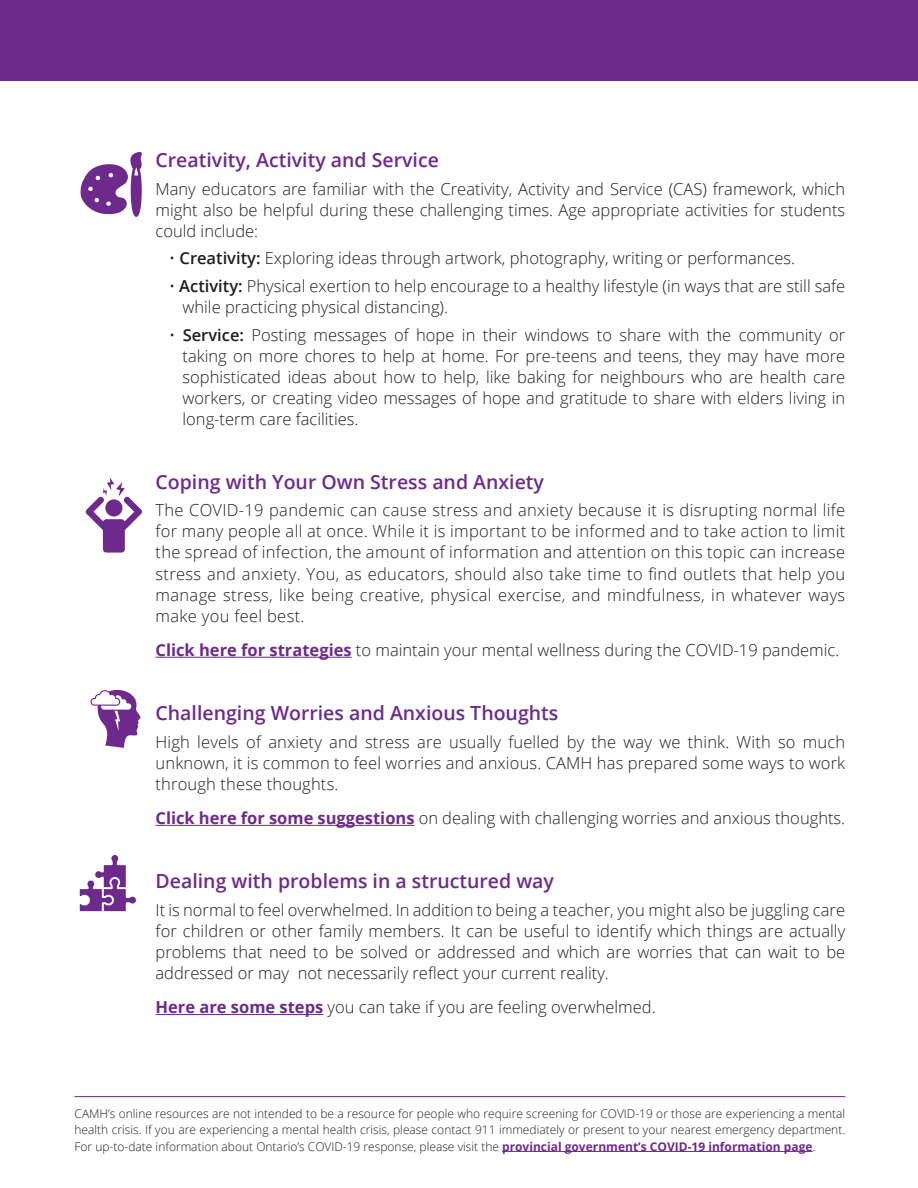
<style>
.page{position:relative;width:918px;height:1188px;background:#fff}
.page>*{position:absolute;margin:0;border:0;box-sizing:border-box;transform-origin:0 0}
.t1{font:600 19.5px "Open Sans";color:#6e298d}
.t2{font:300 16.5px/21px "Open Sans";color:#1e1e1e;text-align:justify}
.t3{font:300 12px/16.5px "Open Sans";color:#1e1e1e;text-align:justify}
.s1{font-weight:600}
.s2{font-weight:700;color:#6e298d}
</style>
<div class="page">
<hr style="left:156px;top:657px;width:196px;height:1px;background:#6e298d">
<hr style="left:156px;top:825px;width:259px;height:1px;background:#6e298d">
<hr style="left:156px;top:1014px;width:167px;height:1px;background:#6e298d">
<hr style="left:502px;top:1151px;width:311px;height:1px;background:#6e298d">
<hr style="left:75px;top:1096px;width:770px;height:1px;background:#6e298d">
<svg style="left:86px;top:477px;width:56px;height:76px"></svg>
<svg style="left:91px;top:689px;width:50px;height:59px"></svg>
<svg style="left:80px;top:855px;width:56px;height:56px"></svg>
<svg style="left:80px;top:152px;width:62px;height:65px"></svg>
<div style="left:0;top:0;width:918px;height:81px;background:#6e298d"></div>
<p class="t1" style="left:156px;top:146px;width:285px">Creativity, Activity and Service</p>
<p class="t2" style="left:156px;top:178px;width:691px">Many educators are familiar with the Creativity, Activity and Service (CAS) framework, which might also be helpful during these challenging times. Age appropriate activities for students could include:</p>
<p class="t2" style="left:169px;top:247px;width:628px">• <span class="s1">Creativity:</span> Exploring ideas through artwork, photography, writing or performances.</p>
<p class="t2" style="left:183px;top:275px;width:664px;text-indent:-13px">• <span class="s1">Activity:</span> Physical exertion to help encourage to a healthy lifestyle (in ways that are still safe while practicing physical distancing).</p>
<p class="t2" style="left:183px;top:324px;width:664px;text-indent:-13px">• <span class="s1">Service:</span> Posting messages of hope in their windows to share with the community or taking on more chores to help at home. For pre-teens and teens, they may have more sophisticated ideas about how to help, like baking for neighbours who are health care workers, or creating video messages of hope and gratitude to share with elders living in long-term care facilities.</p>
<p class="t1" style="left:156px;top:468px;width:390px">Coping with Your Own Stress and Anxiety</p>
<p class="t2" style="left:156px;top:500px;width:691px">The COVID-19 pandemic can cause stress and anxiety because it is disrupting normal life for many people all at once. While it is important to be informed and to take action to limit the spread of infection, the amount of information and attention on this topic can increase stress and anxiety. You, as educators, should also take time to find outlets that help you manage stress, like being creative, physical exercise, and mindfulness, in whatever ways make you feel best.</p>
<p class="t2" style="left:156px;top:639px;width:685px"><span class="s2">Click here for strategies</span> to maintain your mental wellness during the COVID-19 pandemic.</p>
<p class="t1" style="left:156px;top:699px;width:404px">Challenging Worries and Anxious Thoughts</p>
<p class="t2" style="left:156px;top:731px;width:691px">High levels of anxiety and stress are usually fuelled by the way we think. With so much unknown, it is common to feel worries and anxious. CAMH has prepared some ways to work through these thoughts.</p>
<p class="t2" style="left:156px;top:807px;width:691px"><span class="s2">Click here for some suggestions</span> on dealing with challenging worries and anxious thoughts.</p>
<p class="t1" style="left:156px;top:868px;width:400px">Dealing with problems in a structured way</p>
<p class="t2" style="left:156px;top:899px;width:691px">It is normal to feel overwhelmed. In addition to being a teacher, you might also be juggling care for children or other family members. It can be useful to identify which things are actually problems that need to be solved or addressed and which are worries that can wait to be addressed or may not necessarily reflect your current reality.</p>
<p class="t2" style="left:156px;top:996px;width:502px"><span class="s2">Here are some steps</span> you can take if you are feeling overwhelmed.</p>
<p class="t3" style="left:75px;top:1105px;width:772px">CAMH’s online resources are not intended to be a resource for people who require screening for COVID-19 or those are experiencing a mental health crisis. If you are experiencing a mental health crisis, please contact 911 immediately or present to your nearest emergency department.<br>For up-to-date information about Ontario’s COVID-19 response, please visit the <span class="s2">provincial government’s COVID-19 information page</span>.</p>
</div>
